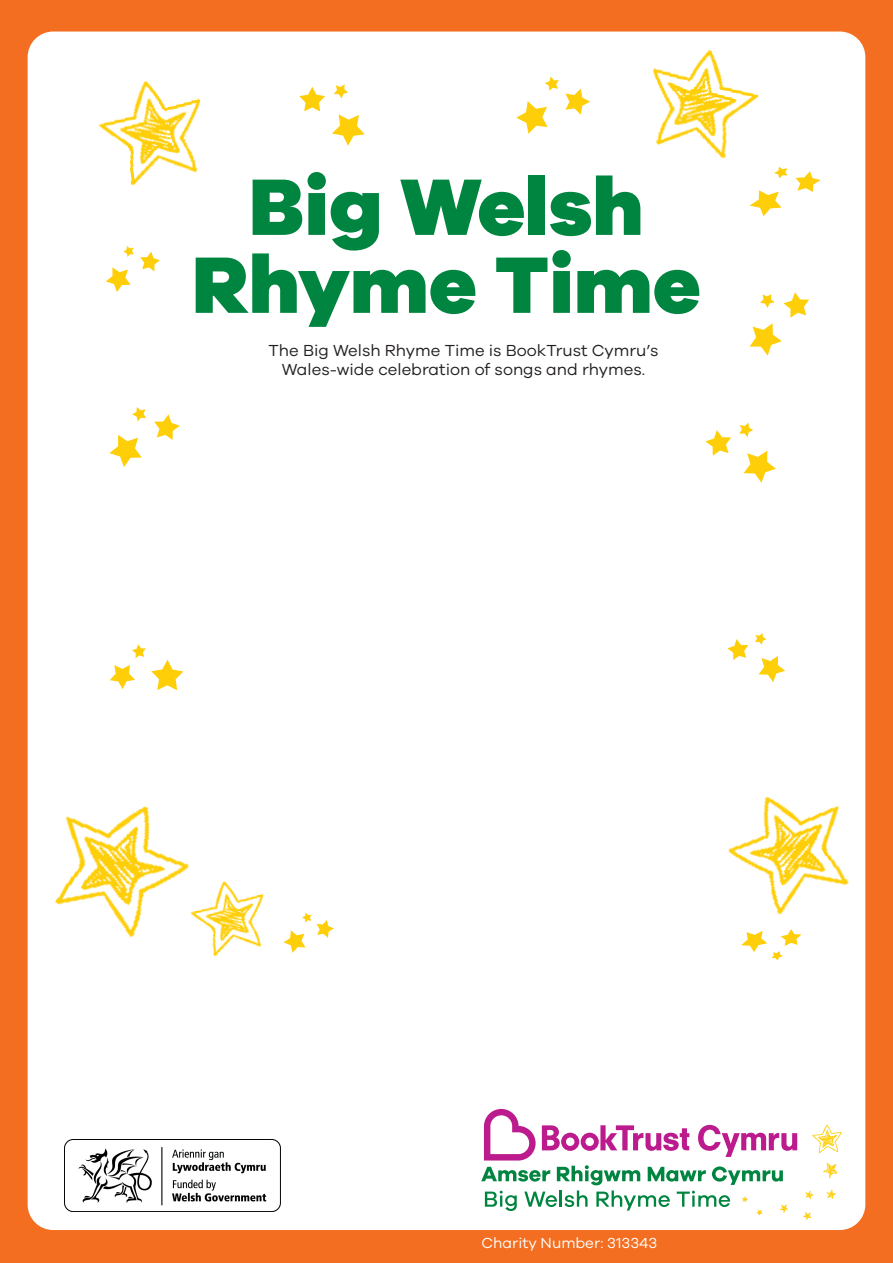
<style>
.page{position:relative;width:893px;height:1263px;background:#f36e21}
.page>*{position:absolute;margin:0;border:0;box-sizing:border-box;transform-origin:0 0}
.t1{font:800 82.5px/78px "Galano Grotesque";color:#008540;text-align:center}
.t2{font:16.5px/19.5px "Galano Grotesque";color:#231f20;text-align:center}
.t3{font:15px "Galano Grotesque";color:#fff}
</style>
<div class="page">
<div style="left:28px;top:32px;width:837px;height:1198px;background:#fff;border-radius:26px"></div>
<img style="left:756px;top:1124px;width:85px;height:96px">
<svg style="left:106px;top:267px;width:25px;height:25px"></svg>
<svg style="left:140px;top:252px;width:20px;height:19px"></svg>
<svg style="left:123px;top:246px;width:11px;height:11px"></svg>
<svg style="left:284px;top:912px;width:50px;height:41px"></svg>
<svg style="left:750px;top:190px;width:31px;height:26px"></svg>
<svg style="left:797px;top:171px;width:24px;height:21px"></svg>
<img style="left:98px;top:80px;width:103px;height:106px">
<img style="left:637px;top:31px;width:160px;height:149px">
<svg style="left:332px;top:114px;width:33px;height:32px"></svg>
<svg style="left:299px;top:87px;width:26px;height:24px"></svg>
<svg style="left:334px;top:84px;width:14px;height:14px"></svg>
<svg style="left:516px;top:101px;width:32px;height:33px"></svg>
<svg style="left:565px;top:89px;width:25px;height:26px"></svg>
<svg style="left:545px;top:76px;width:14px;height:15px"></svg>
<svg style="left:109px;top:435px;width:33px;height:32px"></svg>
<svg style="left:154px;top:414px;width:26px;height:26px"></svg>
<svg style="left:132px;top:407px;width:14px;height:14px"></svg>
<svg style="left:752px;top:949px;width:31px;height:11px"></svg>
<svg style="left:750px;top:292px;width:59px;height:64px"></svg>
<svg style="left:759px;top:656px;width:26px;height:26px"></svg>
<svg style="left:727px;top:639px;width:21px;height:21px"></svg>
<svg style="left:755px;top:633px;width:11px;height:12px"></svg>
<svg style="left:110px;top:644px;width:73px;height:46px"></svg>
<svg style="left:744px;top:451px;width:32px;height:32px"></svg>
<svg style="left:705px;top:430px;width:26px;height:26px"></svg>
<svg style="left:739px;top:423px;width:14px;height:14px"></svg>
<img style="left:27px;top:743px;width:162px;height:233px">
<img style="left:163px;top:867px;width:102px;height:109px">
<img style="left:728px;top:740px;width:138px;height:209px">
<svg style="left:481px;top:1109px;width:316px;height:102px"></svg>
<img style="left:65px;top:1139px;width:215px;height:73px">
<h1 class="t1" style="left:192px;top:165px;width:510px">Big Welsh<br>Rhyme Time</h1>
<p class="t2" style="left:269px;top:340px;width:391px">The Big Welsh Rhyme Time is BookTrust Cymru’s<br>Wales-wide celebration of songs and rhymes.</p>
<p class="t3" style="left:482px;top:1234px;width:177px">Charity Number: 313343</p>
</div>
